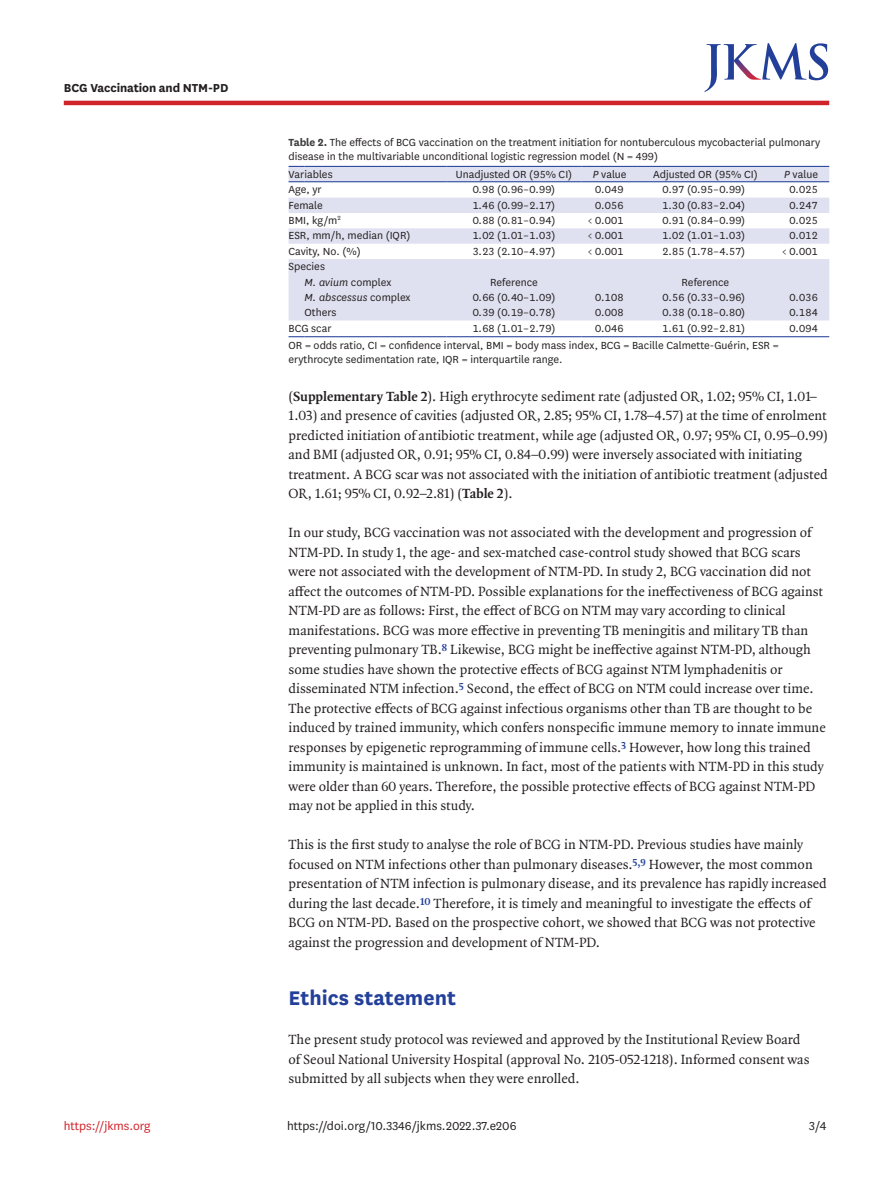
<style>
.page{position:relative;width:893px;height:1191px;background:#fff}
.page>*{position:absolute;margin:0;border:0;box-sizing:border-box;transform-origin:0 0}
.body_title1{font:700 23.1px "National";color:#223f99}
.body_p{font:14.25px/19.5px "Quadraat OT";color:#231f20}
.body_p_first{font:14.25px/19.5px "Quadraat OT";color:#231f20}
.doi_running_footer{font:13.5px "National";color:#231f20}
.alt-title-type{font:700 13.5px "National";letter-spacing:-.01em;color:#231f20}
.t1{font:13.5px "National";color:#d1232a}
.tbody_entry{font:12px "National";letter-spacing:-.05em;color:#231f20}
.table-wrap_caption{font:12px/13.5px "National";color:#231f20}
.table-wrap-foot_p_fi{font:12px/13.5px "National";color:#231f20}
.tbody_entry-2{font:12px "National";color:#231f20}
.thead_entry{font:12px "National";color:#231f20}
.tbody_entry-3{font:italic 12px "National";color:#231f20}
.s1{font-weight:700;color:#3e3e3f}
.s2{font-style:italic}
.s3{font-style:normal}
.s4{font-weight:700}
</style>
<div class="page">
<hr style="left:64px;top:101px;width:765px;height:4px;background:#d1232a">
<svg style="left:704px;top:43px;width:124px;height:49px"></svg>
<svg style="left:289px;top:167px;width:540px;height:153px;fill:#e0e1f0"></svg>
<svg style="left:289px;top:166px;width:16px;height:1px"></svg>
<hr style="left:305px;top:166px;width:141px;height:1px;background:#223f99">
<hr style="left:446px;top:166px;width:136px;height:1px;background:#223f99">
<hr style="left:582px;top:166px;width:56px;height:1px;background:#223f99">
<hr style="left:638px;top:166px;width:135px;height:1px;background:#223f99">
<hr style="left:773px;top:166px;width:56px;height:1px;background:#223f99">
<svg style="left:289px;top:181px;width:16px;height:1px"></svg>
<hr style="left:305px;top:181px;width:141px;height:1px;background:#223f99">
<hr style="left:446px;top:181px;width:136px;height:1px;background:#223f99">
<hr style="left:582px;top:181px;width:56px;height:1px;background:#223f99">
<hr style="left:638px;top:181px;width:135px;height:1px;background:#223f99">
<hr style="left:773px;top:181px;width:56px;height:1px;background:#223f99">
<svg style="left:289px;top:336px;width:16px;height:1px"></svg>
<hr style="left:305px;top:336px;width:141px;height:1px;background:#223f99">
<hr style="left:446px;top:336px;width:136px;height:1px;background:#223f99">
<hr style="left:582px;top:336px;width:56px;height:1px;background:#223f99">
<hr style="left:638px;top:336px;width:135px;height:1px;background:#223f99">
<hr style="left:773px;top:336px;width:56px;height:1px;background:#223f99">
<p class="alt-title-type" style="left:64px;top:78px;width:166px">BCG Vaccination and NTM-PD</p>
<p class="table-wrap_caption" style="left:289px;top:135px;width:533px"><span class="s1">Table 2.</span> The effects of BCG vaccination on the treatment initiation for nontuberculous mycobacterial pulmonary disease in the multivariable unconditional logistic regression model (N = 499)</p>
<p class="thead_entry" style="left:289px;top:166px;width:46px">Variables</p>
<p class="thead_entry" style="left:456px;top:166px;width:118px">Unadjusted OR (95% CI)</p>
<p class="thead_entry" style="left:593px;top:166px;width:35px"><span class="s2">P</span> value</p>
<p class="thead_entry" style="left:653px;top:166px;width:106px">Adjusted OR (95% CI)</p>
<p class="thead_entry" style="left:784px;top:166px;width:35px"><span class="s2">P</span> value</p>
<p class="tbody_entry" style="left:289px;top:182px;width:35px">Age, yr</p>
<p class="tbody_entry" style="left:472px;top:182px;width:84px">0.98 (0.96–0.99)</p>
<p class="tbody_entry" style="left:595px;top:182px;width:30px">0.049</p>
<p class="tbody_entry" style="left:662px;top:182px;width:84px">0.97 (0.95–0.99)</p>
<p class="tbody_entry" style="left:789px;top:182px;width:30px">0.025</p>
<p class="tbody_entry" style="left:289px;top:197px;width:36px">Female</p>
<p class="tbody_entry" style="left:472px;top:197px;width:84px">1.46 (0.99–2.17)</p>
<p class="tbody_entry" style="left:595px;top:197px;width:30px">0.056</p>
<p class="tbody_entry" style="left:662px;top:197px;width:84px">1.30 (0.83–2.04)</p>
<p class="tbody_entry" style="left:789px;top:197px;width:30px">0.247</p>
<p class="tbody_entry" style="left:289px;top:213px;width:54px">BMI, kg/m<sup>2</sup></p>
<p class="tbody_entry" style="left:472px;top:213px;width:84px">0.88 (0.81–0.94)</p>
<p class="tbody_entry" style="left:588px;top:213px;width:38px">&lt; 0.001</p>
<p class="tbody_entry" style="left:662px;top:213px;width:84px">0.91 (0.84–0.99)</p>
<p class="tbody_entry" style="left:789px;top:213px;width:30px">0.025</p>
<p class="tbody_entry-2" style="left:289px;top:228px;width:123px">ESR, mm/h, median (IQR)</p>
<p class="tbody_entry" style="left:472px;top:228px;width:84px">1.02 (1.01–1.03)</p>
<p class="tbody_entry" style="left:588px;top:228px;width:38px">&lt; 0.001</p>
<p class="tbody_entry" style="left:662px;top:228px;width:84px">1.02 (1.01–1.03)</p>
<p class="tbody_entry" style="left:789px;top:228px;width:30px">0.012</p>
<p class="tbody_entry-2" style="left:289px;top:243px;width:74px">Cavity, No. (%)</p>
<p class="tbody_entry" style="left:472px;top:243px;width:84px">3.23 (2.10–4.97)</p>
<p class="tbody_entry" style="left:588px;top:243px;width:38px">&lt; 0.001</p>
<p class="tbody_entry" style="left:662px;top:243px;width:84px">2.85 (1.78–4.57)</p>
<p class="tbody_entry" style="left:782px;top:243px;width:38px">&lt; 0.001</p>
<p class="tbody_entry-2" style="left:289px;top:259px;width:38px">Species</p>
<p class="tbody_entry-3" style="left:305px;top:274px;width:88px">M. avium <span class="s3">complex</span></p>
<p class="tbody_entry-2" style="left:490px;top:274px;width:49px">Reference</p>
<p class="tbody_entry-2" style="left:682px;top:274px;width:49px">Reference</p>
<p class="tbody_entry-3" style="left:305px;top:290px;width:107px">M. abscessus <span class="s3">complex</span></p>
<p class="tbody_entry" style="left:472px;top:289px;width:84px">0.66 (0.40–1.09)</p>
<p class="tbody_entry" style="left:595px;top:289px;width:30px">0.108</p>
<p class="tbody_entry" style="left:662px;top:289px;width:84px">0.56 (0.33–0.96)</p>
<p class="tbody_entry" style="left:789px;top:289px;width:30px">0.036</p>
<p class="tbody_entry" style="left:305px;top:305px;width:33px">Others</p>
<p class="tbody_entry" style="left:472px;top:305px;width:84px">0.39 (0.19–0.78)</p>
<p class="tbody_entry" style="left:595px;top:305px;width:30px">0.008</p>
<p class="tbody_entry" style="left:662px;top:305px;width:84px">0.38 (0.18–0.80)</p>
<p class="tbody_entry" style="left:789px;top:305px;width:30px">0.184</p>
<p class="tbody_entry" style="left:289px;top:320px;width:44px">BCG scar</p>
<p class="tbody_entry" style="left:472px;top:320px;width:84px">1.68 (1.01–2.79)</p>
<p class="tbody_entry" style="left:595px;top:320px;width:30px">0.046</p>
<p class="tbody_entry" style="left:662px;top:320px;width:84px">1.61 (0.92–2.81)</p>
<p class="tbody_entry" style="left:789px;top:320px;width:30px">0.094</p>
<p class="table-wrap-foot_p_fi" style="left:289px;top:338px;width:492px">OR = odds ratio, CI = confidence interval, BMI = body mass index, BCG = Bacille Calmette-Guérin, ESR = erythrocyte sedimentation rate, IQR = interquartile range.</p>
<p class="body_p_first" style="left:289px;top:386px;width:541px">(<span class="s4">Supplementary Table 2</span>). High erythrocyte sediment rate (adjusted OR, 1.02; 95% CI, 1.01– 1.03) and presence of cavities (adjusted OR, 2.85; 95% CI, 1.78–4.57) at the time of enrolment predicted initiation of antibiotic treatment, while age (adjusted OR, 0.97; 95% CI, 0.95–0.99) and BMI (adjusted OR, 0.91; 95% CI, 0.84–0.99) were inversely associated with initiating treatment. A BCG scar was not associated with the initiation of antibiotic treatment (adjusted OR, 1.61; 95% CI, 0.92–2.81) (<span class="s4">Table 2</span>).</p>
<p class="body_p" style="left:289px;top:523px;width:539px">In our study, BCG vaccination was not associated with the development and progression of NTM-PD. In study 1, the age- and sex-matched case-control study showed that BCG scars were not associated with the development of NTM-PD. In study 2, BCG vaccination did not affect the outcomes of NTM-PD. Possible explanations for the ineffectiveness of BCG against NTM-PD are as follows: First, the effect of BCG on NTM may vary according to clinical manifestations. BCG was more effective in preventing TB meningitis and military TB than preventing pulmonary TB.<sup>8</sup> Likewise, BCG might be ineffective against NTM-PD, although some studies have shown the protective effects of BCG against NTM lymphadenitis or disseminated NTM infection.<sup>5</sup> Second, the effect of BCG on NTM could increase over time.<br>The protective effects of BCG against infectious organisms other than TB are thought to be induced by trained immunity, which confers nonspecific immune memory to innate immune responses by epigenetic reprogramming of immune cells.<sup>3</sup> However, how long this trained immunity is maintained is unknown. In fact, most of the patients with NTM-PD in this study were older than 60 years. Therefore, the possible protective effects of BCG against NTM-PD may not be applied in this study.</p>
<p class="body_p" style="left:289px;top:835px;width:540px">This is the first study to analyse the role of BCG in NTM-PD. Previous studies have mainly focused on NTM infections other than pulmonary diseases.<sup>5,9</sup> However, the most common presentation of NTM infection is pulmonary disease, and its prevalence has rapidly increased during the last decade.<sup>10</sup> Therefore, it is timely and meaningful to investigate the effects of BCG on NTM-PD. Based on the prospective cohort, we showed that BCG was not protective against the progression and development of NTM-PD.</p>
<p class="body_title1" style="left:289px;top:982px;width:169px">Ethics statement</p>
<p class="body_p_first" style="left:289px;top:1030px;width:522px">The present study protocol was reviewed and approved by the Institutional Review Board of Seoul National University Hospital (approval No. 2105-052-1218). Informed consent was submitted by all subjects when they were enrolled.</p>
<p class="doi_running_footer" style="left:287px;top:1116px;width:231px">https://doi.org/10.3346/jkms.2022.37.e206</p>
<p class="t1" style="left:64px;top:1116px;width:88px">https://jkms.org</p>
<p class="doi_running_footer" style="left:809px;top:1116px;width:19px">3/4</p>
</div>
